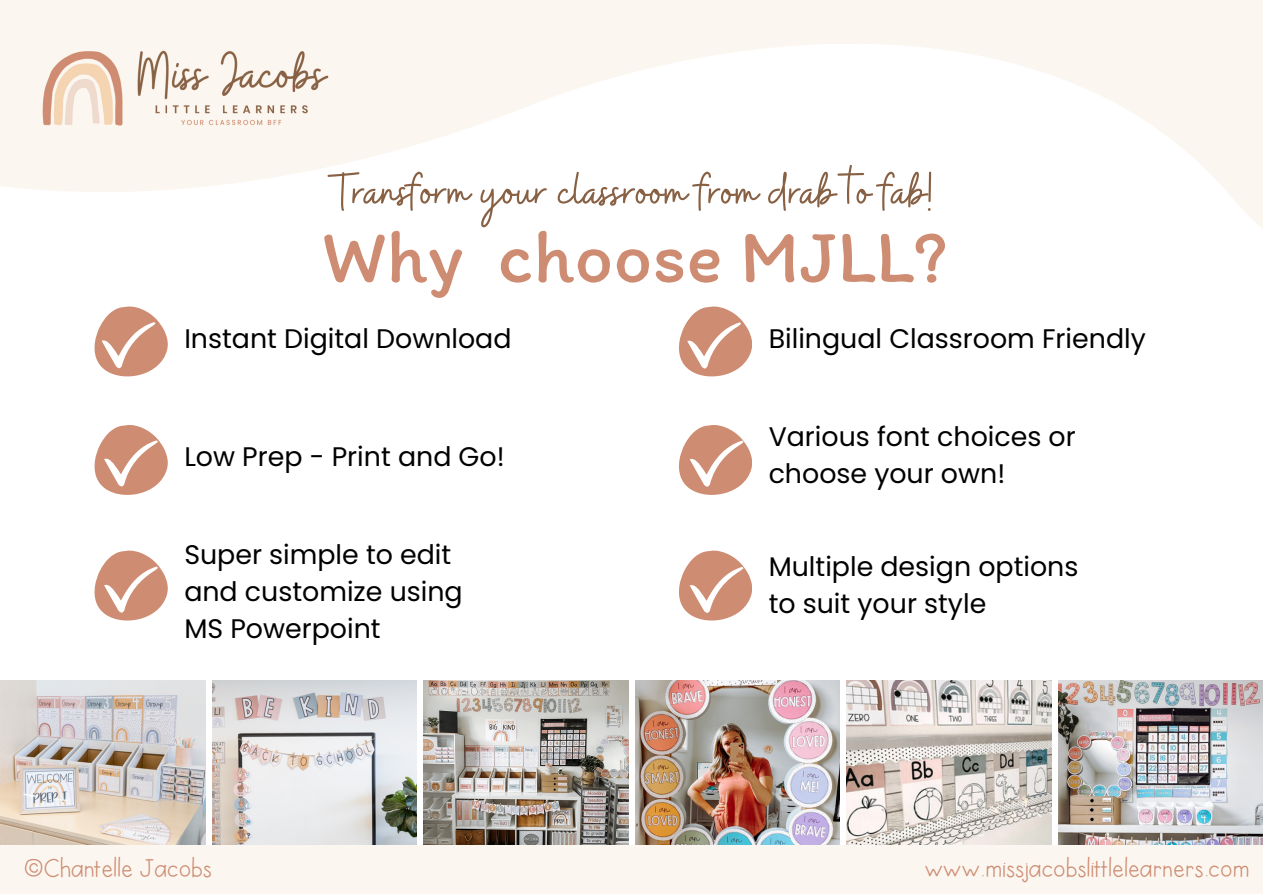
<style>
.page{position:relative;width:1263px;height:894px;background:#fff}
.page>*{position:absolute;margin:0;border:0;box-sizing:border-box;transform-origin:0 0}
.t1{font:76.2px "Itim";color:#ce8c72}
.t2{font:54.3px "Buffalo";color:#886144}
.t3{font:26.85px/37px "Poppins";color:#000}
.t4{font:25.2px "Hello I Heart You";color:#ce8c72}
</style>
<div class="page">
<img style="left:1px;top:680px;width:204px;height:164px">
<img style="left:212px;top:680px;width:205px;height:164px">
<img style="left:424px;top:680px;width:204px;height:164px">
<img style="left:635px;top:680px;width:205px;height:164px">
<img style="left:847px;top:680px;width:204px;height:164px">
<img style="left:1058px;top:680px;width:205px;height:164px">
<svg style="left:0;top:0;width:1263px;height:229px"></svg>
<img style="left:41px;top:48px;width:288px;height:83px">
<svg style="left:94px;top:306px;width:73px;height:70px"></svg>
<svg style="left:94px;top:425px;width:73px;height:70px"></svg>
<svg style="left:94px;top:550px;width:73px;height:70px"></svg>
<svg style="left:679px;top:306px;width:73px;height:70px"></svg>
<svg style="left:679px;top:425px;width:73px;height:70px"></svg>
<svg style="left:679px;top:550px;width:73px;height:70px"></svg>
<div style="left:0;top:844px;width:1263px;height:49px;background:#fbf7f0"></div>
<p class="t2" style="left:330px;top:156px;width:604px">Transform your classroom from drab to fab!</p>
<p class="t1" style="left:321px;top:210px;width:628px">Why choose MJLL?</p>
<p class="t3" style="left:184px;top:320px;width:329px">Instant Digital Download</p>
<p class="t3" style="left:184px;top:438px;width:322px">Low Prep - Print and Go!</p>
<p class="t3" style="left:769px;top:320px;width:379px">Bilingual Classroom Friendly</p>
<p class="t3" style="left:769px;top:418px;width:309px">Various font choices or choose your own!</p>
<p class="t3" style="left:184px;top:535px;width:280px">Super simple to edit and customize using<br>MS Powerpoint</p>
<p class="t3" style="left:769px;top:547px;width:311px">Multiple design options to suit your style</p>
<p class="t4" style="left:25px;top:854px;width:189px">©Chantelle Jacobs</p>
<p class="t4" style="left:924px;top:854px;width:326px">www.missjacobslittlelearners.com</p>
</div>
